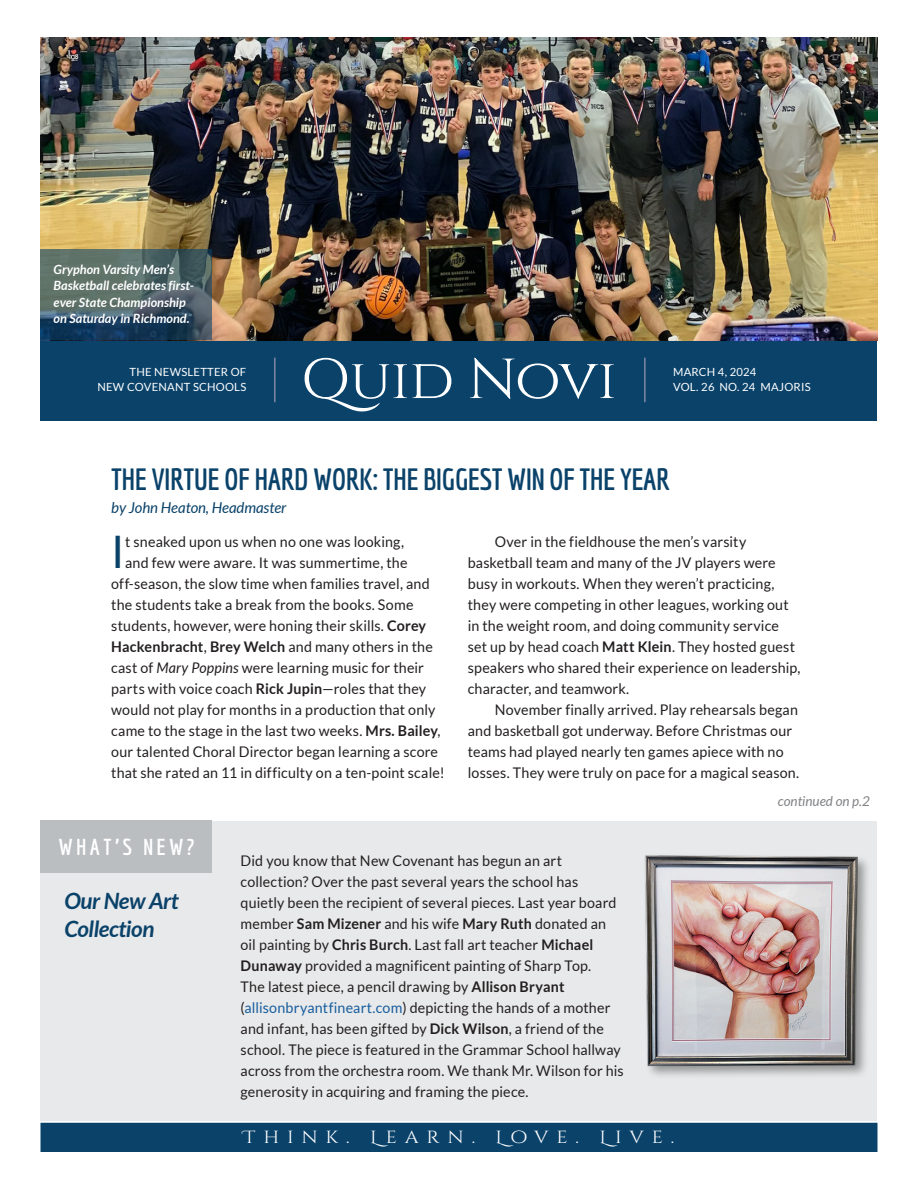
<style>
.page{position:relative;width:918px;height:1188px;background:#fff}
.page>*{position:absolute;margin:0;border:0;box-sizing:border-box;transform-origin:0 0}
.t1{font:56.25px "Cinzel";letter-spacing:-.015em;color:#fff;scale:1.05 1}
.QN_Body_Text_--_Main_Article_1st_Para{font:44.85px "Lato";color:#0a426a}
.QN_Article_Title_--_Economica_Bold{font:700 30px "Economica";letter-spacing:-.02em;color:#0a426a}
.QN_What_s_New_--_Title{font:italic 700 22.5px/28.5px "Lato";letter-spacing:-.02em;color:#0a426a}
.QN_What_s_New_--_Heading{font:700 22.5px "Economica";letter-spacing:.15em;color:#fff}
.t2{font:17.55px "Cinzel Decorative";letter-spacing:.4em;color:#fff;scale:1.11 1}
.QN_Byline{font:italic 15px "Lato";letter-spacing:-.005em;color:#0a426a}
.QN_Body_Text{font:14.7px/21px "Lato";letter-spacing:.01em;color:#231f20}
.QN_Body_Text_--_Main_Article{font:14.7px/21px "Lato";letter-spacing:.01em;color:#231f20}
.QN_Body_Text_--_Main_Article_1st_Para-2{font:14.7px "Lato";letter-spacing:.01em;color:#231f20}
.QN_Body_Text_--_Main_Article_1st_Para-3{font:700 14.7px "Lato";letter-spacing:.01em;color:#231f20}
.QN_Continued--Gray{font:italic 13.5px "Lato";color:#808285}
.QN_Caption--Blue{font:italic 700 12.75px/16.5px "Lato";color:#fff}
.QN_Title_Deck_--_Date_Issue{font:11.25px/15px "Lato";letter-spacing:.02em;color:#fff;text-align:right}
.s1{font-weight:700}
.s2{font-weight:400}
.s3{font-style:italic}
.s4{color:#175d9e}
</style>
<div class="page">
<div style="left:40px;top:340px;width:838px;height:80px;background:#0a426a"></div>
<div style="left:42px;top:1124px;width:834px;height:26px;background:#0a426a"></div>
<div style="left:40px;top:1123px;width:838px;height:29px;border:3px solid #0a426a"></div>
<div style="left:40px;top:821px;width:838px;height:299px;background:#e8e9ea"></div>
<div style="left:40px;top:821px;width:172px;height:52px;background:#bbbec1"></div>
<img style="left:40px;top:37px;width:837px;height:303px">
<svg style="left:40px;top:250px;width:172px;height:90px;background:#455d64"></svg>
<hr style="left:274px;top:358px;width:2px;height:44px;background:#8189a4">
<hr style="left:644px;top:358px;width:2px;height:44px;background:#8189a4">
<img style="left:645px;top:837px;width:233px;height:255px">
<p class="QN_Caption--Blue" style="left:54px;top:261px;width:142px">Gryphon Varsity Men’s<br>Basketball celebrates first&shy;ever State Championship on Saturday in Richmond.</p>
<h1 class="t1" style="left:301px;top:343px;width:302px">Quid Novi</h1>
<p class="QN_Title_Deck_--_Date_Issue" style="left:97px;top:364px;width:150px">THE NEWSLETTER OF<br>NEW COVENANT SCHOOLS</p>
<p class="QN_Title_Deck_--_Date_Issue" style="left:673px;top:364px;width:85px">MARCH 4, 2024</p>
<p class="QN_Title_Deck_--_Date_Issue" style="left:673px;top:379px;width:139px">VOL. 26 NO. 24 MAJORIS</p>
<p class="QN_Article_Title_--_Economica_Bold" style="left:111px;top:462px;width:560px">THE VIRTUE OF HARD WORK: THE BIGGEST WIN OF THE YEAR</p>
<p class="QN_Byline" style="left:111px;top:499px;width:177px">by John Heaton, Headmaster</p>
<p class="QN_Body_Text_--_Main_Article_1st_Para" style="left:111px;top:527px;width:15px">I</p>
<p class="QN_Body_Text_--_Main_Article_1st_Para-2" style="left:125px;top:533px;width:280px">t sneaked upon us when no one was looking,</p>
<p class="QN_Body_Text_--_Main_Article" style="left:468px;top:531px;width:334px;text-indent:27px">Over in the fieldhouse the men’s varsity basketball team and many of the JV players were busy in workouts. When they weren’t practicing, they were competing in other leagues, working out in the weight room, and doing community service set up by head coach <span class="s1">Matt Klein</span>. They hosted guest speakers who shared their experience on leadership, character, and teamwork.</p>
<p class="QN_Body_Text_--_Main_Article" style="left:468px;top:699px;width:333px;text-indent:27px">November finally arrived. Play rehearsals began and basketball got underway. Before Christmas our teams had played nearly ten games apiece with no losses. They were truly on pace for a magical season.</p>
<p class="QN_Continued--Gray" style="left:778px;top:793px;width:93px">continued on p.2</p>
<p class="QN_Body_Text_--_Main_Article_1st_Para-2" style="left:125px;top:554px;width:284px">and few were aware. It was summertime, the</p>
<p class="QN_Body_Text_--_Main_Article_1st_Para-2" style="left:111px;top:575px;width:320px">off-season, the slow time when families travel, and</p>
<p class="QN_Body_Text_--_Main_Article_1st_Para-2" style="left:111px;top:596px;width:304px">the students take a break from the books. Some</p>
<p class="QN_Body_Text_--_Main_Article_1st_Para-2" style="left:111px;top:617px;width:316px">students, however, were honing their skills. <span class="s1">Corey</span></p>
<p class="QN_Body_Text_--_Main_Article_1st_Para-3" style="left:111px;top:638px;width:323px">Hackenbracht<span class="s2">,</span> Brey Welch <span class="s2">and many others in the</span></p>
<p class="QN_Body_Text_--_Main_Article_1st_Para-2" style="left:111px;top:659px;width:314px">cast of <span class="s3">Mary Poppins</span> were learning music for their</p>
<p class="QN_Body_Text_--_Main_Article_1st_Para-2" style="left:111px;top:680px;width:316px">parts with voice coach <span class="s1">Rick Jupin</span>—roles that they</p>
<p class="QN_Body_Text_--_Main_Article_1st_Para-2" style="left:111px;top:701px;width:326px">would not play for months in a production that only</p>
<p class="QN_Body_Text_--_Main_Article_1st_Para-2" style="left:111px;top:722px;width:331px">came to the stage in the last two weeks. <span class="s1">Mrs. Bailey</span>,</p>
<p class="QN_Body_Text_--_Main_Article_1st_Para-2" style="left:111px;top:743px;width:328px">our talented Choral Director began learning a score</p>
<p class="QN_Body_Text_--_Main_Article_1st_Para-2" style="left:111px;top:764px;width:335px">that she rated an 11 in difficulty on a ten-point scale!</p>
<p class="QN_What_s_New_--_Heading" style="left:58px;top:834px;width:138px">WHAT’S NEW?</p>
<p class="QN_What_s_New_--_Title" style="left:64px;top:887px;width:116px">Our New Art<br>Collection</p>
<p class="QN_Body_Text" style="left:241px;top:851px;width:385px">Did you know that New Covenant has begun an art collection? Over the past several years the school has quietly been the recipient of several pieces. Last year board member <span class="s1">Sam Mizener</span> and his wife <span class="s1">Mary Ruth</span> donated an oil painting by <span class="s1">Chris Burch</span>. Last fall art teacher <span class="s1">Michael Dunaway</span> provided a magnificent painting of Sharp Top.<br>The latest piece, a pencil drawing by <span class="s1">Allison Bryant </span>(<span class="s4">allisonbryantfineart.com</span>) depicting the hands of a mother and infant, has been gifted by <span class="s1">Dick Wilson</span>, a friend of the school. The piece is featured in the Grammar School hallway across from the orchestra room. We thank Mr. Wilson for his generosity in acquiring and framing the piece.</p>
<p class="t2" style="left:244px;top:1127px;width:390px">Think. Learn. Love. Live.</p>
</div>
